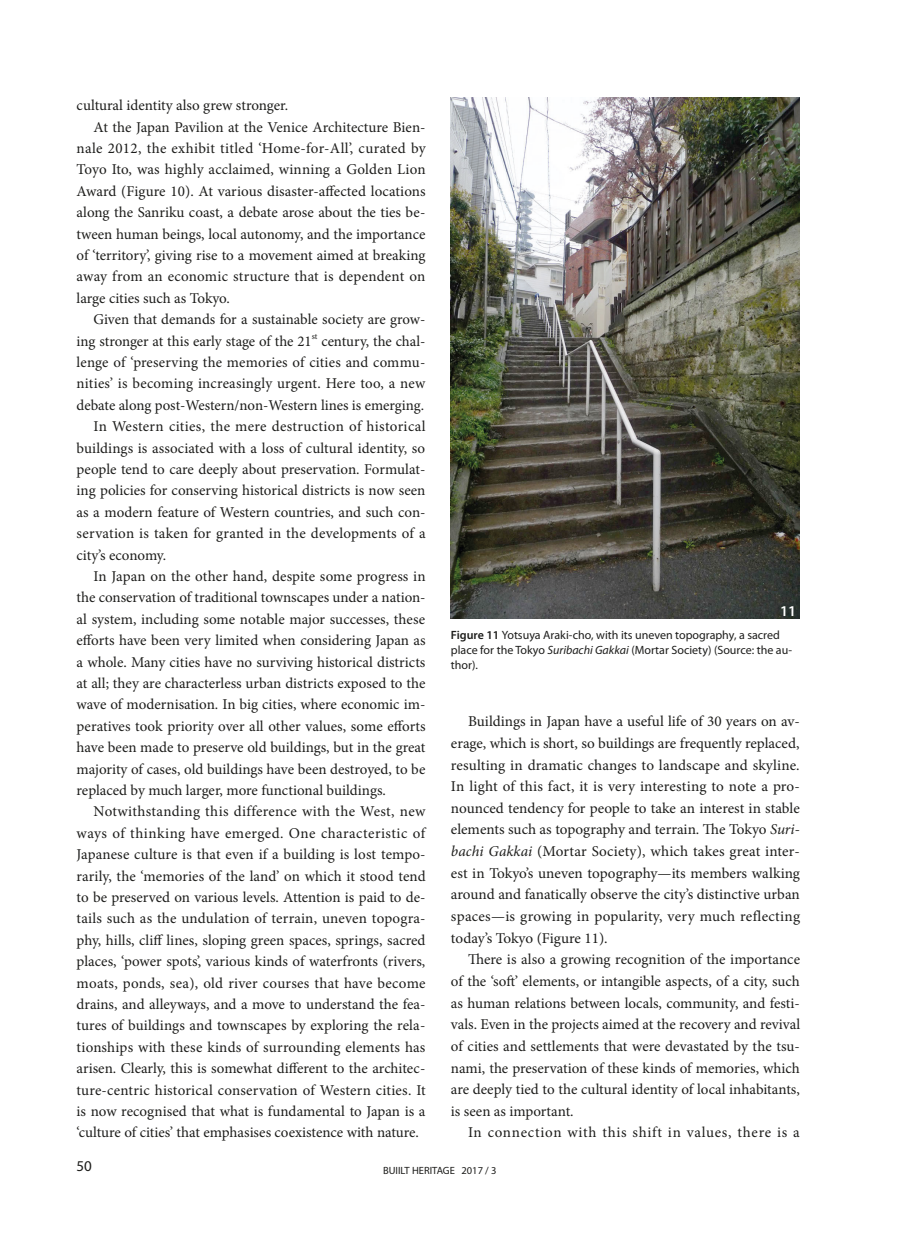
<style>
.page{position:relative;width:919px;height:1238px;background:#fff}
.page>*{position:absolute;margin:0;border:0;box-sizing:border-box;transform-origin:0 0}
.正文{font:15px/21.5px "Minion Pro";color:#1d1d1b;text-align:justify}
.正文-2{font:15px "Minion Pro";letter-spacing:.045em;color:#1d1d1b}
.正文首段{font:15px "Minion Pro";color:#1d1d1b}
.t1{font:15px "Myriad Pro";color:#1d1d1b}
.Abstract{font:600 15px "Myriad Pro";color:#fff}
.图表注{font:12px/15px "Myriad Pro";color:#1d1d1b}
.t2{font:10.5px "Myriad Pro";color:#1d1d1b}
.正文-3{font:8.7px "Minion Pro";color:#1d1d1b}
.s1{font-weight:600}
.s2{font-style:italic}
</style>
<div class="page">
<img style="left:451px;top:98px;width:348px;height:521px">
<p class="正文首段" style="left:77px;top:95px;width:213px">cultural identity also grew stronger.</p>
<p class="正文" style="left:77px;top:116px;width:350px;text-indent:17px">At the Japan Pavilion at the Venice Architecture Bien&shy;nale 2012, the exhibit titled ‘Home-for-All’, curated by Toyo Ito, was highly acclaimed, winning a Golden Lion Award (Figure 10). At various disaster-affected locations along the Sanriku coast, a debate arose about the ties be&shy;tween human beings, local autonomy, and the importance of ‘territory’, giving rise to a movement aimed at breaking away from an economic structure that is dependent on large cities such as Tokyo.</p>
<p class="正文" style="left:77px;top:309px;width:350px;text-indent:17px">Given that demands for a sustainable society are grow&shy;ing stronger at this early stage of the 21</p>
<p class="正文-3" style="left:312px;top:330px;width:7px">st</p>
<p class="正文" style="left:77px;top:330px;width:350px;text-indent:245px">century, the chal&shy;lenge of ‘preserving the memories of cities and commu&shy;nities’ is becoming increasingly urgent. Here too, a new debate along post-Western/non-Western lines is emerging.</p>
<p class="正文" style="left:77px;top:416px;width:350px;text-indent:17px">In Western cities, the mere destruction of historical buildings is associated with a loss of cultural identity, so people tend to care deeply about preservation. Formulat&shy;ing policies for conserving historical districts is now seen as a modern feature of Western countries, and such con&shy;servation is taken for granted in the developments of a city’s economy.</p>
<p class="正文" style="left:77px;top:565px;width:350px;text-indent:17px">In Japan on the other hand, despite some progress in the conservation of traditional townscapes under a nation&shy;al system, including some notable major successes, these efforts have been very limited when considering Japan as a whole. Many cities have no surviving historical districts at all; they are characterless urban districts exposed to the wave of modernisation. In big cities, where economic im&shy;peratives took priority over all other values, some efforts have been made to preserve old buildings, but in the great majority of cases, old buildings have been destroyed, to be replaced by much larger, more functional buildings.</p>
<p class="正文" style="left:77px;top:801px;width:350px;text-indent:17px">Notwithstanding this difference with the West, new ways of thinking have emerged. One characteristic of Japanese culture is that even if a building is lost tempo&shy;rarily, the ‘memories of the land’ on which it stood tend to be preserved on various levels. Attention is paid to de&shy;tails such as the undulation of terrain, uneven topogra&shy;phy, hills, cliff lines, sloping green spaces, springs, sacred places, ‘power spots’, various kinds of waterfronts (rivers, moats, ponds, sea), old river courses that have become drains, and alleyways, and a move to understand the fea&shy;tures of buildings and townscapes by exploring the rela&shy;tionships with these kinds of surrounding elements has arisen. Clearly, this is somewhat different to the architec&shy;ture-centric historical conservation of Western cities. It is now recognised that what is fundamental to Japan is a ‘culture of cities’ that emphasises coexistence with nature.</p>
<p class="Abstract" style="left:780px;top:601px;width:18px">11</p>
<p class="图表注" style="left:451px;top:627px;width:342px"><span class="s1">Figure 11</span> Yotsuya Araki-cho, with its uneven topography, a sacred place for the Tokyo <span class="s2">Suribachi Gakkai</span> (Mortar Society) (Source: the au&shy;thor).</p>
<p class="正文" style="left:451px;top:710px;width:350px;text-indent:17px">Buildings in Japan have a useful life of 30 years on av&shy;erage, which is short, so buildings are frequently replaced, resulting in dramatic changes to landscape and skyline.<br>In light of this fact, it is very interesting to note a pro&shy;nounced tendency for people to take an interest in stable elements such as topography and terrain. The Tokyo <span class="s2">Suri&shy;bachi Gakkai</span> (Mortar Society), which takes great inter&shy;est in Tokyo’s uneven topography—its members walking around and fanatically observe the city’s distinctive urban spaces—is growing in popularity, very much reflecting today’s Tokyo (Figure 11).</p>
<p class="正文" style="left:451px;top:948px;width:350px;text-indent:17px">There is also a growing recognition of the importance of the ‘soft’ elements, or intangible aspects, of a city, such as human relations between locals, community, and festi&shy;vals. Even in the projects aimed at the recovery and revival of cities and settlements that were devastated by the tsu&shy;nami, the preservation of these kinds of memories, which are deeply tied to the cultural identity of local inhabitants, is seen as important.</p>
<p class="正文-2" style="left:468px;top:1122px;width:333px">In connection with this shift in values, there is a</p>
<p class="t1" style="left:77px;top:1156px;width:17px">50</p>
<p class="t2" style="left:383px;top:1163px;width:115px">BUIILT HERITAGE 2017 / 3</p>
</div>
